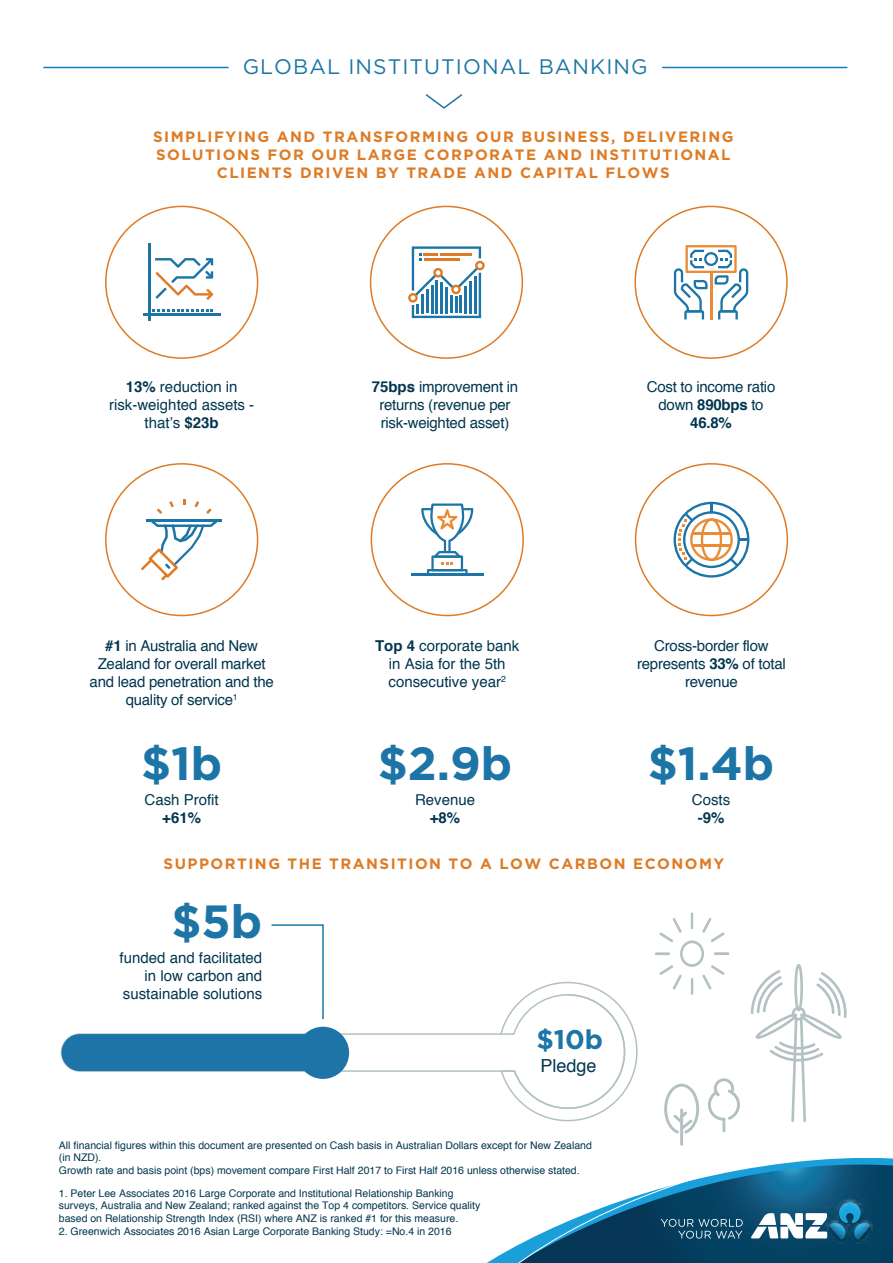
<style>
.page{position:relative;width:893px;height:1263px;background:#fff}
.page>*{position:absolute;margin:0;border:0;box-sizing:border-box;transform-origin:0 0}
.t1{font:700 46.5px "Gotham";color:#1c75a6}
.t2{font:700 27px "Gotham";color:#1c75a6}
.t3{font:21px "Gotham";letter-spacing:.05em;color:#1c75a6}
.t4{font:18px "Helvetica";color:#02364f}
.t5{font:15px/18px "Helvetica";letter-spacing:-.015em;color:#02364f;text-align:center}
.t6{font:700 15px/18px "Gotham";letter-spacing:.1em;color:#de7b26;text-align:center}
.t7{font:700 15px "Helvetica";color:#02364f}
.t8{font:10.5px/12.6px "Helvetica";color:#02364f}
.s1{font-weight:700}
</style>
<div class="page">
<hr style="left:44px;top:67px;width:184px;height:1px;background:#127dbd">
<hr style="left:662px;top:67px;width:184px;height:1px;background:#127dbd">
<svg style="left:425px;top:94px;width:38px;height:15px"></svg>
<svg style="left:487px;top:1157px;width:405px;height:106px"></svg>
<svg style="left:518px;top:1165px;width:374px;height:98px"></svg>
<svg style="left:60px;top:924px;width:578px;height:198px"></svg>
<div style="left:61px;top:1034px;width:266px;height:37px;background:#1c75a6;border-radius:18px"></div>
<div style="left:297px;top:1027px;width:52px;height:52px;background:#1c75a6;border-radius:50%"></div>
<hr style="left:680px;top:1108px;width:3px;height:38px;background:#b3c1c3">
<svg style="left:664px;top:1084px;width:35px;height:50px"></svg>
<svg style="left:708px;top:1078px;width:32px;height:43px"></svg>
<hr style="left:722px;top:1118px;width:3px;height:14px;background:#b3c1c3">
<hr style="left:690px;top:913px;width:3px;height:16px;background:#b3c1c3">
<hr style="left:690px;top:978px;width:3px;height:17px;background:#b3c1c3">
<hr style="left:654px;top:952px;width:16px;height:3px;background:#b3c1c3">
<hr style="left:714px;top:952px;width:15px;height:3px;background:#b3c1c3">
<svg style="left:659px;top:918px;width:65px;height:72px"></svg>
<svg style="left:750px;top:964px;width:96px;height:158px"></svg>
<hr style="left:148px;top:244px;width:2px;height:77px;background:#1c75a6">
<hr style="left:143px;top:314px;width:77px;height:2px;background:#1c75a6">
<svg style="left:153px;top:309px;width:60px;height:2px"></svg>
<svg style="left:155px;top:258px;width:58px;height:42px"></svg>
<hr style="left:146px;top:519px;width:76px;height:3px;background:#1c75a6">
<svg style="left:141px;top:499px;width:77px;height:81px"></svg>
<svg style="left:421px;top:504px;width:52px;height:70px"></svg>
<hr style="left:411px;top:574px;width:72px;height:2px;background:#1c75a6">
<svg style="left:674px;top:245px;width:74px;height:74px"></svg>
<svg style="left:673px;top:502px;width:76px;height:76px"></svg>
<hr style="left:692px;top:533px;width:38px;height:2px;background:#ea8b36">
<hr style="left:692px;top:544px;width:38px;height:3px;background:#ea8b36">
<svg style="left:408px;top:246px;width:76px;height:72px"></svg>
<hr style="left:423px;top:258px;width:36px;height:3px;background:#de7b26">
<h3 class="t3" style="left:243px;top:54px;width:406px">GLOBAL INSTITUTIONAL BANKING</h3>
<h3 class="t6" style="left:153px;top:128px;width:582px">SIMPLIFYING AND TRANSFORMING OUR BUSINESS, DELIVERING<br>SOLUTIONS FOR OUR LARGE CORPORATE AND INSTITUTIONAL<br>CLIENTS DRIVEN BY TRADE AND CAPITAL FLOWS</h3>
<h3 class="t5" style="left:109px;top:379px;width:147px"><span class="s1">13%</span> reduction in risk-weighted assets - that’s <span class="s1">$23b</span></h3>
<h3 class="t5" style="left:90px;top:638px;width:186px"><span class="s1">#1</span> in Australia and New<br>Zealand for overall market and lead penetration and the quality of service<sup>1</sup></h3>
<h1 class="t1" style="left:141px;top:733px;width:83px">$1b</h1>
<h3 class="t5" style="left:144px;top:792px;width:76px">Cash Profit</h3>
<h3 class="t7" style="left:162px;top:812px;width:40px">+61%</h3>
<h3 class="t5" style="left:372px;top:379px;width:148px"><span class="s1">75bps</span> improvement in returns (revenue per risk-weighted asset)</h3>
<h3 class="t5" style="left:646px;top:379px;width:130px">Cost to income ratio down <span class="s1">890bps</span> to<br><span class="s1">46.8%</span></h3>
<h3 class="t5" style="left:375px;top:638px;width:146px"><span class="s1">Top 4</span> corporate bank in Asia for the 5th consecutive year<sup>2</sup></h3>
<h3 class="t5" style="left:637px;top:638px;width:150px">Cross-border flow represents <span class="s1">33%</span> of total revenue</h3>
<h1 class="t1" style="left:378px;top:733px;width:136px">$2.9b</h1>
<h3 class="t5" style="left:415px;top:792px;width:62px">Revenue</h3>
<h3 class="t7" style="left:430px;top:812px;width:32px">+8%</h3>
<h1 class="t1" style="left:648px;top:733px;width:128px">$1.4b</h1>
<h3 class="t5" style="left:692px;top:792px;width:40px">Costs</h3>
<h3 class="t7" style="left:697px;top:812px;width:28px">-9%</h3>
<h3 class="t6" style="left:164px;top:855px;width:562px">SUPPORTING THE TRANSITION TO A LOW CARBON ECONOMY</h3>
<h1 class="t1" style="left:171px;top:891px;width:92px">$5b</h1>
<h3 class="t5" style="left:120px;top:950px;width:144px;text-align:right">funded and facilitated in low carbon and sustainable solutions</h3>
<h2 class="t2" style="left:536px;top:1022px;width:68px">$10b</h2>
<h3 class="t4" style="left:540px;top:1059px;width:58px">Pledge</h3>
<p class="t8" style="left:59px;top:1140px;width:534px">All financial figures within this document are presented on Cash basis in Australian Dollars except for New Zealand (in NZD).<br>Growth rate and basis point (bps) movement compare First Half 2017 to First Half 2016 unless otherwise stated.</p>
<p class="t8" style="left:59px;top:1188px;width:423px">1. Peter Lee Associates 2016 Large Corporate and Institutional Relationship Banking surveys, Australia and New Zealand; ranked against the Top 4 competitors. Service quality based on Relationship Strength Index (RSI) where ANZ is ranked #1 for this measure.</p>
<p class="t8" style="left:59px;top:1226px;width:394px">2. Greenwich Associates 2016 Asian Large Corporate Banking Study: =No.4 in 2016</p>
</div>
